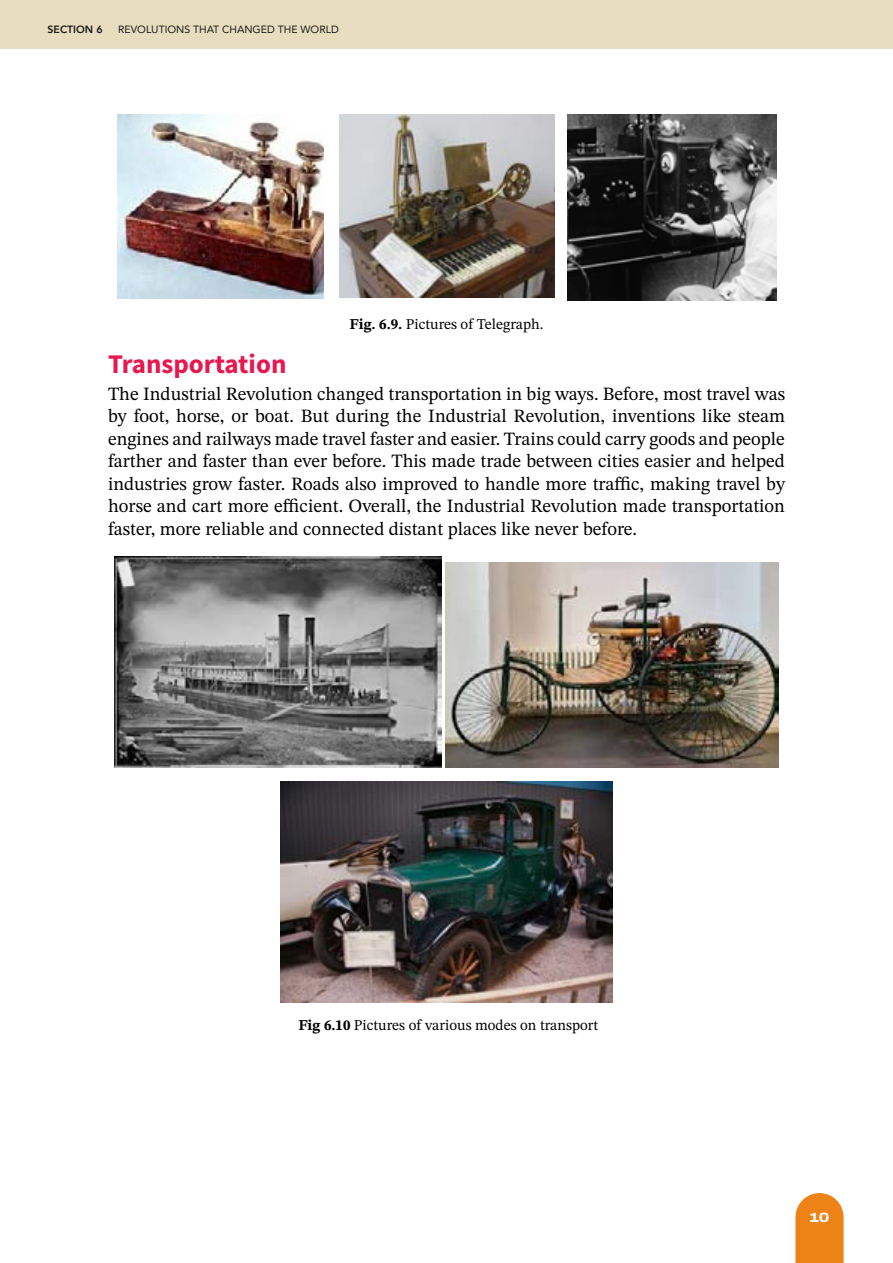
<style>
.page{position:relative;width:893px;height:1263px;background:#fff}
.page>*{position:absolute;margin:0;border:0;box-sizing:border-box;transform-origin:0 0}
.t1{font:700 27px "Source Sans Pro";color:#e61850}
.t2{font:18.75px/22.5px "STIX Two Text";color:#000;text-align:justify}
.t3{font:15px "STIX Two Text";color:#000}
.t4{font:800 13.5px "Archivo Expanded";color:#fff}
.t5{font:10.5px "Avenir";color:#1a1a1a}
.t6{font:800 10.5px "Avenir";color:#1a1a1a}
.s1{font-weight:700}
</style>
<div class="page">
<div style="left:0;top:0;width:893px;height:49px;background:#e8ddbf"></div>
<svg style="left:795px;top:1193px;width:49px;height:70px;background:#ee8d2c"></svg>
<img style="left:118px;top:114px;width:206px;height:185px">
<img style="left:340px;top:114px;width:215px;height:184px">
<img style="left:567px;top:114px;width:210px;height:187px">
<img style="left:114px;top:557px;width:327px;height:211px">
<img style="left:446px;top:562px;width:333px;height:206px">
<img style="left:281px;top:781px;width:331px;height:221px">
<p class="t6" style="left:48px;top:21px;width:57px">SECTION 6</p>
<p class="t5" style="left:118px;top:21px;width:222px">REVOLUTIONS THAT CHANGED THE WORLD</p>
<p class="t3" style="left:350px;top:313px;width:195px"><span class="s1">Fig. 6.9.</span> Pictures of Telegraph.</p>
<h1 class="t1" style="left:108px;top:346px;width:180px">Transportation</h1>
<p class="t2" style="left:108px;top:382px;width:679px">The Industrial Revolution changed transportation in big ways. Before, most travel was by foot, horse, or boat. But during the Industrial Revolution, inventions like steam engines and railways made travel faster and easier. Trains could carry goods and people farther and faster than ever before. This made trade between cities easier and helped industries grow faster. Roads also improved to handle more traffic, making travel by horse and cart more efficient. Overall, the Industrial Revolution made transportation faster, more reliable and connected distant places like never before.</p>
<p class="t3" style="left:298px;top:1014px;width:301px"><span class="s1">Fig 6.10</span> Pictures of various modes on transport</p>
<p class="t4" style="left:809px;top:1207px;width:22px">10</p>
</div>
